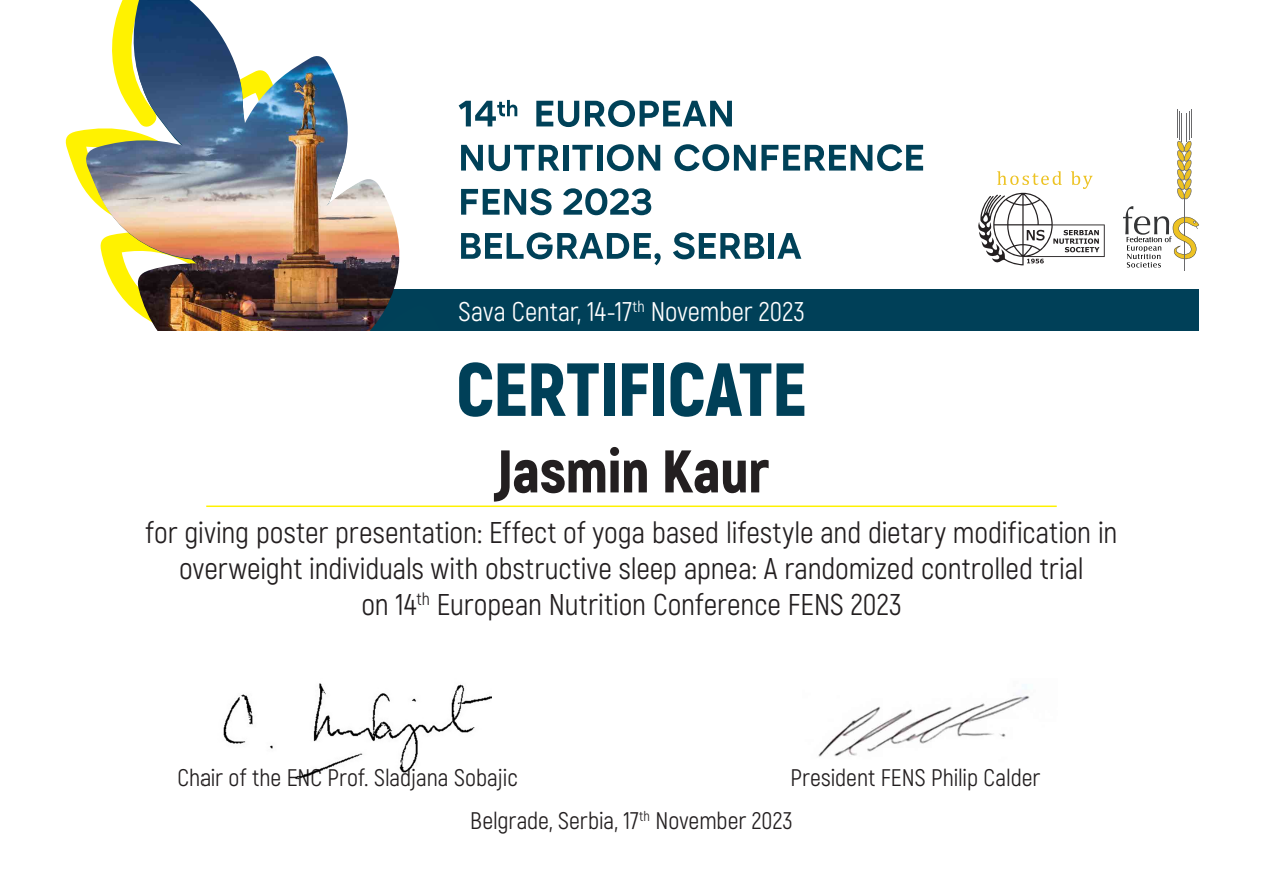
<style>
.page{position:relative;width:1263px;height:893px;background:#fff}
.page>*{position:absolute;margin:0;border:0;box-sizing:border-box;transform-origin:0 0}
.cert{font:900 75px "Akrobat";letter-spacing:-.01em;color:#004058}
.ime{font:900 60px "Akrobat";letter-spacing:-.01em;color:#231f20}
.for{font:30px/36px "Akrobat";color:#231f20;text-align:center}
.konf_datum{font:27px "Akrobat";letter-spacing:.005em;color:#fff}
.datum{font:24px "Akrobat";letter-spacing:-.005em;color:#231f20}
</style>
<div class="page">
<div style="left:280px;top:289px;width:919px;height:43px;background:#004058"></div>
<svg style="left:65px;top:129px;width:20px;height:61px"></svg>
<img style="left:85px;top:0;width:316px;height:332px">
<svg style="left:1123px;top:109px;width:76px;height:162px"></svg>
<svg style="left:978px;top:171px;width:127px;height:94px"></svg>
<img style="left:223px;top:683px;width:269px;height:97px">
<img style="left:818px;top:684px;width:212px;height:73px">
<svg style="left:459px;top:100px;width:58px;height:26px"></svg>
<svg style="left:536px;top:101px;width:43px;height:26px"></svg>
<svg style="left:585px;top:100px;width:147px;height:27px"></svg>
<svg style="left:461px;top:145px;width:22px;height:26px"></svg>
<svg style="left:489px;top:145px;width:70px;height:26px"></svg>
<div style="left:563px;top:145px;width:5px;height:26px;background:#004158"></div>
<svg style="left:572px;top:145px;width:21px;height:26px"></svg>
<div style="left:597px;top:145px;width:5px;height:26px;background:#004158"></div>
<svg style="left:607px;top:144px;width:53px;height:27px"></svg>
<svg style="left:674px;top:144px;width:249px;height:27px"></svg>
<svg style="left:461px;top:188px;width:91px;height:27px"></svg>
<svg style="left:563px;top:188px;width:88px;height:27px"></svg>
<svg style="left:461px;top:232px;width:200px;height:33px"></svg>
<svg style="left:673px;top:232px;width:91px;height:27px"></svg>
<div style="left:768px;top:233px;width:6px;height:26px;background:#004158"></div>
<svg style="left:777px;top:233px;width:24px;height:26px"></svg>
<hr style="left:206px;top:505px;width:851px;height:2px;background:#fff200">
<p class="konf_datum" style="left:459px;top:295px;width:348px">Sava Centar, 14-17<sup>th</sup> November 2023</p>
<p class="cert" style="left:456px;top:341px;width:352px">CERTIFICATE</p>
<p class="ime" style="left:494px;top:432px;width:277px">Jasmin Kaur</p>
<p class="for" style="left:146px;top:514px;width:973px">for giving poster presentation: Effect of yoga based lifestyle and dietary modification in overweight individuals with obstructive sleep apnea: A randomized controlled trial</p>
<p class="for" style="left:361px;top:586px;width:542px">on 14<sup>th</sup> European Nutrition Conference FENS 2023</p>
<p class="datum" style="left:177px;top:764px;width:342px">Chair of the ENC Prof. Sladjana Sobajic</p>
<p class="datum" style="left:790px;top:764px;width:251px">President FENS Philip Calder</p>
<p class="datum" style="left:470px;top:806px;width:324px">Belgrade, Serbia, 17<sup>th</sup> November 2023</p>
</div>
